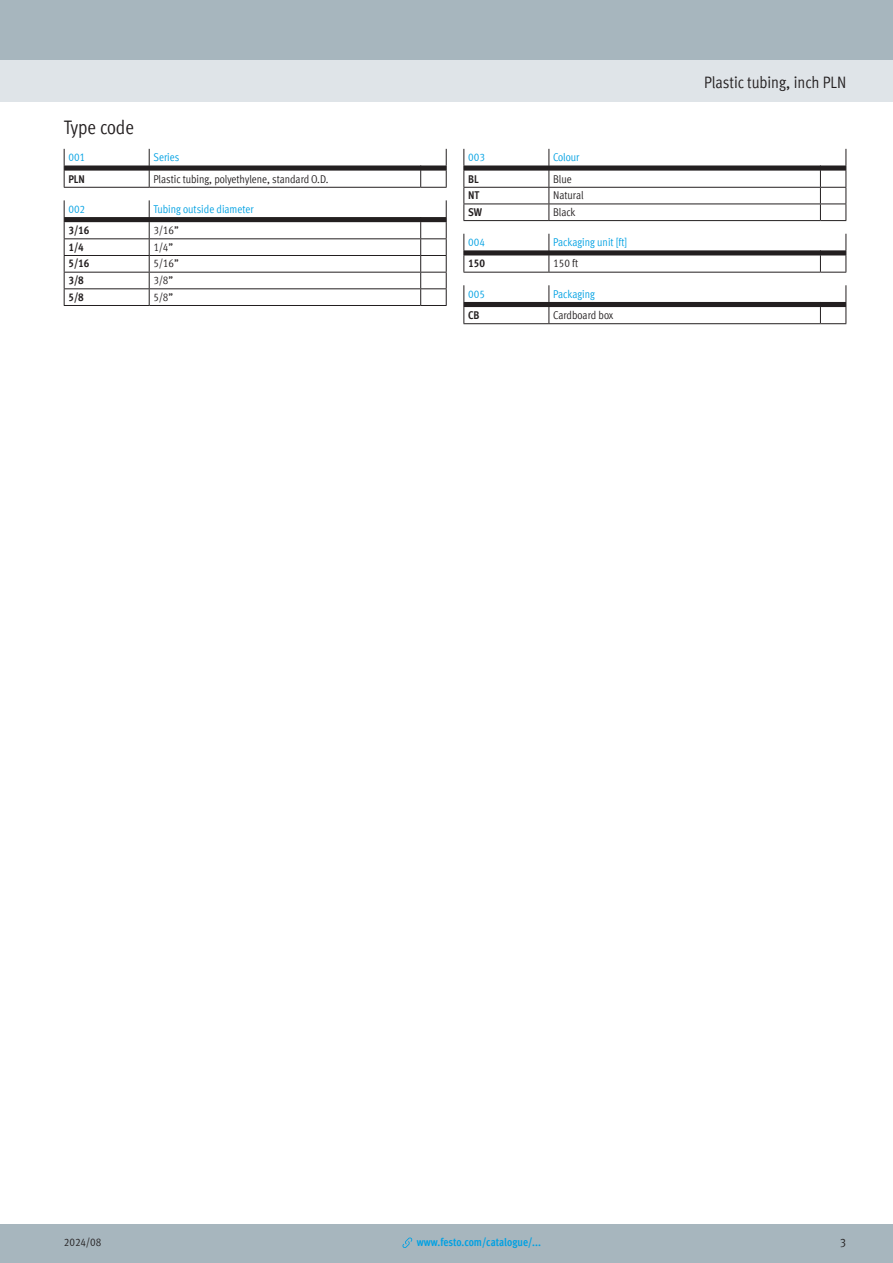
<style>
.page{position:relative;width:893px;height:1263px;background:#fff}
.page>*{position:absolute;margin:0;border:0;box-sizing:border-box;transform-origin:0 0}
.t1{font:condensed 19.5px "Festo";color:#231f20}
.t2{font:condensed 16.5px "Festo";letter-spacing:-.005em;color:#231f20}
.t3{font:condensed 12.75px "Festo";color:#231f20}
.FES_tab_regular{font:condensed 11.25px "Festo";color:#231f20}
.FES_tab_head_2{font:condensed 11.25px "Festo";color:#00a1e3}
.FES_type_code{font:700 condensed 11.25px "Festo";color:#231f20}
.t4{font:700 condensed 11.25px "Festo";color:#00a1e3}
</style>
<div class="page">
<div style="left:0;top:1225px;width:893px;height:38px;background:#a7b6be"></div>
<div style="left:0;top:60px;width:893px;height:42px;background:#dfe4e8"></div>
<div style="left:0;top:0;width:893px;height:60px;background:#a7b6be"></div>
<svg style="left:402px;top:1237px;width:10px;height:11px"></svg>
<svg style="left:64px;top:149px;width:383px;height:39px"></svg>
<svg style="left:64px;top:200px;width:383px;height:106px"></svg>
<svg style="left:463px;top:149px;width:384px;height:72px"></svg>
<svg style="left:463px;top:234px;width:384px;height:39px"></svg>
<svg style="left:463px;top:285px;width:384px;height:39px"></svg>
<h1 class="t1" style="left:64px;top:113px;width:72px">Type code</h1>
<p class="FES_tab_head_2" style="left:68px;top:149px;width:18px">001</p>
<p class="FES_tab_head_2" style="left:153px;top:149px;width:27px">Series</p>
<p class="FES_type_code" style="left:68px;top:170px;width:18px">PLN</p>
<p class="FES_tab_regular" style="left:153px;top:170px;width:176px">Plastic tubing, polyethylene, standard O.D.</p>
<p class="FES_tab_head_2" style="left:68px;top:201px;width:18px">002</p>
<p class="FES_tab_head_2" style="left:153px;top:201px;width:102px">Tubing outside diameter</p>
<p class="FES_type_code" style="left:68px;top:222px;width:23px">3/16</p>
<p class="FES_tab_regular" style="left:153px;top:222px;width:27px">3/16”</p>
<p class="FES_type_code" style="left:68px;top:238px;width:17px">1/4</p>
<p class="FES_tab_regular" style="left:153px;top:239px;width:21px">1/4”</p>
<p class="FES_type_code" style="left:68px;top:255px;width:23px">5/16</p>
<p class="FES_tab_regular" style="left:153px;top:255px;width:27px">5/16”</p>
<p class="FES_type_code" style="left:68px;top:272px;width:17px">3/8</p>
<p class="FES_tab_regular" style="left:153px;top:272px;width:21px">3/8”</p>
<p class="FES_type_code" style="left:68px;top:288px;width:17px">5/8</p>
<p class="FES_tab_regular" style="left:153px;top:289px;width:21px">5/8”</p>
<p class="FES_tab_head_2" style="left:468px;top:149px;width:18px">003</p>
<p class="FES_tab_head_2" style="left:553px;top:149px;width:28px">Colour</p>
<p class="FES_type_code" style="left:468px;top:170px;width:12px">BL</p>
<p class="FES_tab_regular" style="left:553px;top:170px;width:20px">Blue</p>
<p class="FES_type_code" style="left:468px;top:187px;width:13px">NT</p>
<p class="FES_tab_regular" style="left:553px;top:187px;width:32px">Natural</p>
<p class="FES_type_code" style="left:468px;top:203px;width:15px">SW</p>
<p class="FES_tab_regular" style="left:553px;top:204px;width:24px">Black</p>
<p class="FES_tab_head_2" style="left:468px;top:234px;width:18px">004</p>
<p class="FES_tab_head_2" style="left:553px;top:234px;width:76px">Packaging unit [ft]</p>
<p class="FES_type_code" style="left:468px;top:255px;width:18px">150</p>
<p class="FES_tab_regular" style="left:553px;top:255px;width:27px">150 ft</p>
<p class="FES_tab_head_2" style="left:468px;top:286px;width:18px">005</p>
<p class="FES_tab_head_2" style="left:553px;top:286px;width:43px">Packaging</p>
<p class="FES_type_code" style="left:468px;top:306px;width:13px">CB</p>
<p class="FES_tab_regular" style="left:553px;top:307px;width:62px">Cardboard box</p>
<h2 class="t2" style="left:704px;top:71px;width:143px">Plastic tubing, inch PLN</h2>
<p class="FES_tab_regular" style="left:64px;top:1234px;width:39px">2024/08</p>
<p class="t4" style="left:417px;top:1233px;width:126px">www.festo.com/catalogue/...</p>
<p class="t3" style="left:840px;top:1233px;width:8px">3</p>
</div>
